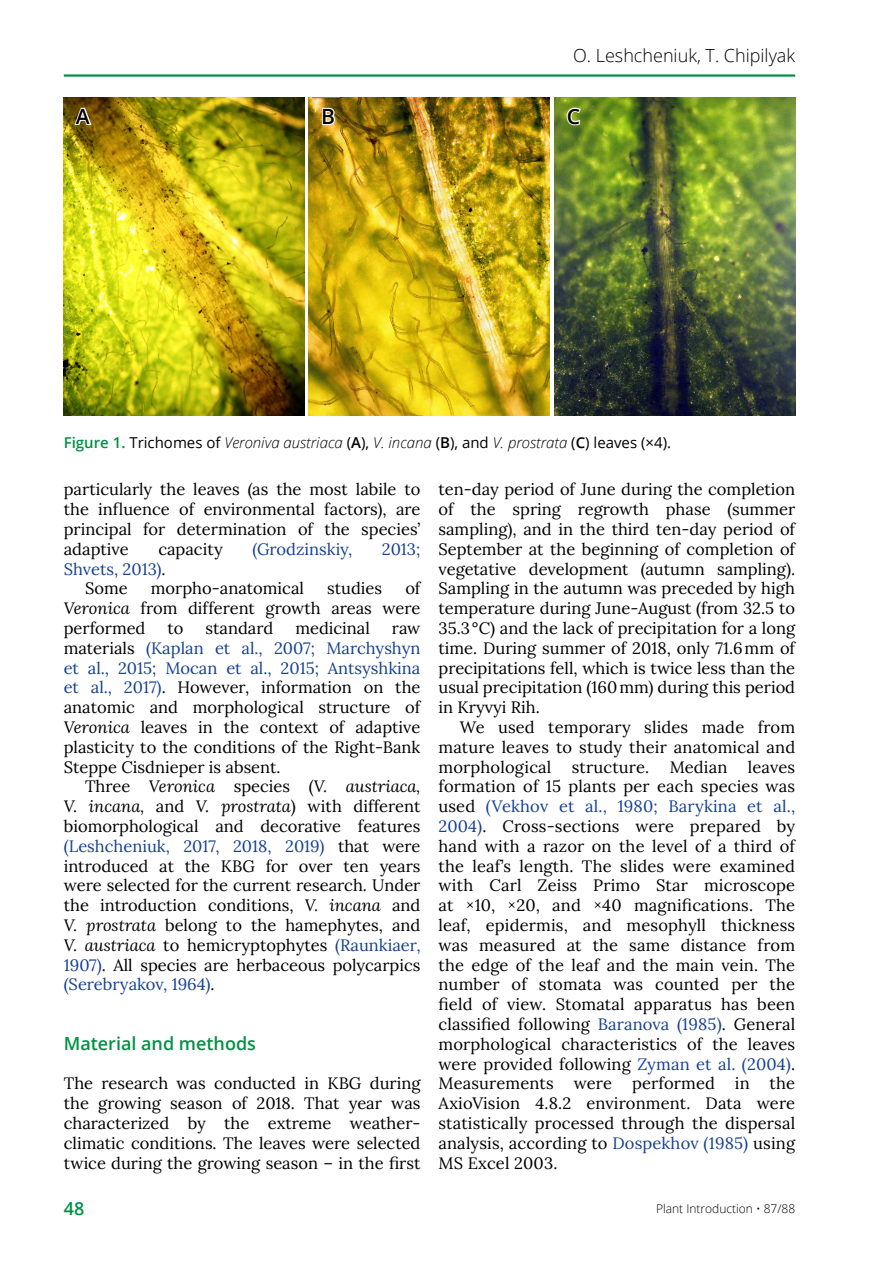
<style>
.page{position:relative;width:893px;height:1263px;background:#fff}
.page>*{position:absolute;margin:0;border:0;box-sizing:border-box;transform-origin:0 0}
.t1{font:600 21px "Open Sans";color:#000}
.t2{font:300 18px "Open Sans";color:#000}
.t3{font:600 18px "Open Sans";color:#009144}
.t4{font:16.5px/19.8px "Lora";color:#000;text-align:justify}
.t5{font:16.5px/19.8px "Lora";color:#164194}
.t6{font:italic 300 15px "Open Sans";color:#000}
.t7{font:300 12px "Open Sans";color:#000}
.s1{font-weight:600;font-style:normal;color:#009144}
.s2{font-weight:400;font-style:normal}
.s3{font-weight:600;font-style:normal}
.s4{color:#000}
.s5{font-style:italic}
.s6{color:#164194}
</style>
<div class="page">
<hr style="left:64px;top:74px;width:731px;height:3px;background:#009144">
<img style="left:64px;top:98px;width:241px;height:317px">
<img style="left:309px;top:98px;width:241px;height:317px">
<img style="left:554px;top:98px;width:241px;height:317px">
<svg style="left:321px;top:106px;width:16px;height:20px"></svg>
<svg style="left:565px;top:106px;width:17px;height:21px"></svg>
<svg style="left:73px;top:97px;width:20px;height:30px"></svg>
<p class="t2" style="left:573px;top:43px;width:224px">O. Leshcheniuk, T. Chipilyak</p>
<p class="t1" style="left:76px;top:102px;width:15px">A</p>
<p class="t1" style="left:321px;top:102px;width:15px">B</p>
<p class="t1" style="left:567px;top:102px;width:15px">C</p>
<p class="t6" style="left:64px;top:432px;width:609px"><span class="s1">Figure 1.</span> <span class="s2">Trichomes of</span> Veroniva austriaca <span class="s2">(</span><span class="s3">A</span><span class="s2">),</span> V. incana <span class="s2">(</span><span class="s3">B</span><span class="s2">), and</span> V. prostrata <span class="s2">(</span><span class="s3">C</span><span class="s2">) leaves (×4).</span></p>
<p class="t4" style="left:64px;top:478px;width:358px">particularly the leaves (as the most labile to the influence of environmental factors), are principal for determination of the species’ adaptive</p>
<p class="t4" style="left:158px;top:538px;width:66px">capacity</p>
<p class="t5" style="left:252px;top:538px;width:101px">(Grodzinskiy,</p>
<p class="t5" style="left:382px;top:538px;width:40px">2013;</p>
<p class="t5" style="left:85px;top:558px;width:82px;text-indent:-21px">Shvets, 2013)<span class="s4">.<br>Some</span></p>
<p class="t4" style="left:64px;top:577px;width:358px;text-indent:342px">of <span class="s5">Veronica</span> from different growth areas were performed</p>
<p class="t4" style="left:151px;top:577px;width:155px">morpho-anatomical</p>
<p class="t4" style="left:327px;top:577px;width:56px">studies</p>
<p class="t4" style="left:167px;top:617px;width:18px">to</p>
<p class="t4" style="left:206px;top:617px;width:69px">standard</p>
<p class="t4" style="left:295px;top:617px;width:76px">medicinal</p>
<p class="t4" style="left:64px;top:617px;width:358px;text-indent:328px">raw materials <span class="s6">(Kaplan et al., 2007; Marchyshyn et al., 2015; Mocan et al., 2015; Antsyshkina et al., 2017)</span>. However, information on the anatomic and morphological structure of <span class="s5">Veronica</span> leaves in the context of adaptive plasticity to the conditions of the Right-Bank Steppe Cisdnieper is absent.</p>
<p class="t4" style="left:64px;top:775px;width:358px;text-indent:21px">Three <span class="s5">Veronica</span> species (<span class="s5">V. austriaca, V. incana,</span> and <span class="s5">V. prostrata</span>) with different biomorphological and decorative features <span class="s6">(Leshcheniuk, 2017, 2018, 2019)</span> that were introduced at the KBG for over ten years were selected for the current research. Under the introduction conditions, <span class="s5">V. incana</span> and <span class="s5">V. prostrata</span> belong to the hamephytes, and <span class="s5">V. austriaca</span> to hemicryptophytes <span class="s6">(Raunkiaer, 1907)</span>. All species are herbaceous polycarpics <span class="s6">(Serebryakov, 1964)</span>.</p>
<p class="t3" style="left:64px;top:1031px;width:194px">Material and methods</p>
<p class="t4" style="left:64px;top:1072px;width:358px">The research was conducted in KBG during the growing season of 2018. That year was characterized by the extreme weather&shy;climatic conditions. The leaves were selected twice during the growing season – in the first</p>
<p class="t4" style="left:438px;top:478px;width:358px">ten-day period of June during the completion of the spring regrowth phase (summer sampling), and in the third ten-day period of September at the beginning of completion of vegetative development (autumn sampling).<br>Sampling in the autumn was preceded by high temperature during June-August (from 32.5 to 35.3°C) and the lack of precipitation for a long time. During summer of 2018, only 71.6mm of precipitations fell, which is twice less than the usual precipitation (160mm) during this period in Kryvyi Rih.</p>
<p class="t4" style="left:438px;top:716px;width:358px;text-indent:21px">We used temporary slides made from mature leaves to study their anatomical and morphological structure. Median leaves formation of 15 plants per each species was used <span class="s6">(Vekhov et al., 1980; Barykina et al., 2004)</span>. Cross-sections were prepared by hand with a razor on the level of a third of the leaf’s length. The slides were examined with Carl Zeiss Primo Star microscope at ×10, ×20, and ×40 magnifications. The leaf, epidermis, and mesophyll thickness was measured at the same distance from the edge of the leaf and the main vein. The number of stomata was counted per the field of view. Stomatal apparatus has been classified following <span class="s6">Baranova (1985)</span>. General morphological characteristics of the leaves were provided following <span class="s6">Zyman et al. (2004)</span>.<br>Measurements were performed in the AxioVision 4.8.2 environment. Data were statistically processed through the dispersal analysis, according to <span class="s6">Dospekhov (1985)</span> using MS Excel 2003.</p>
<p class="t3" style="left:64px;top:1196px;width:22px">48</p>
<p class="t7" style="left:656px;top:1200px;width:141px">Plant Introduction • 87/88</p>
</div>
